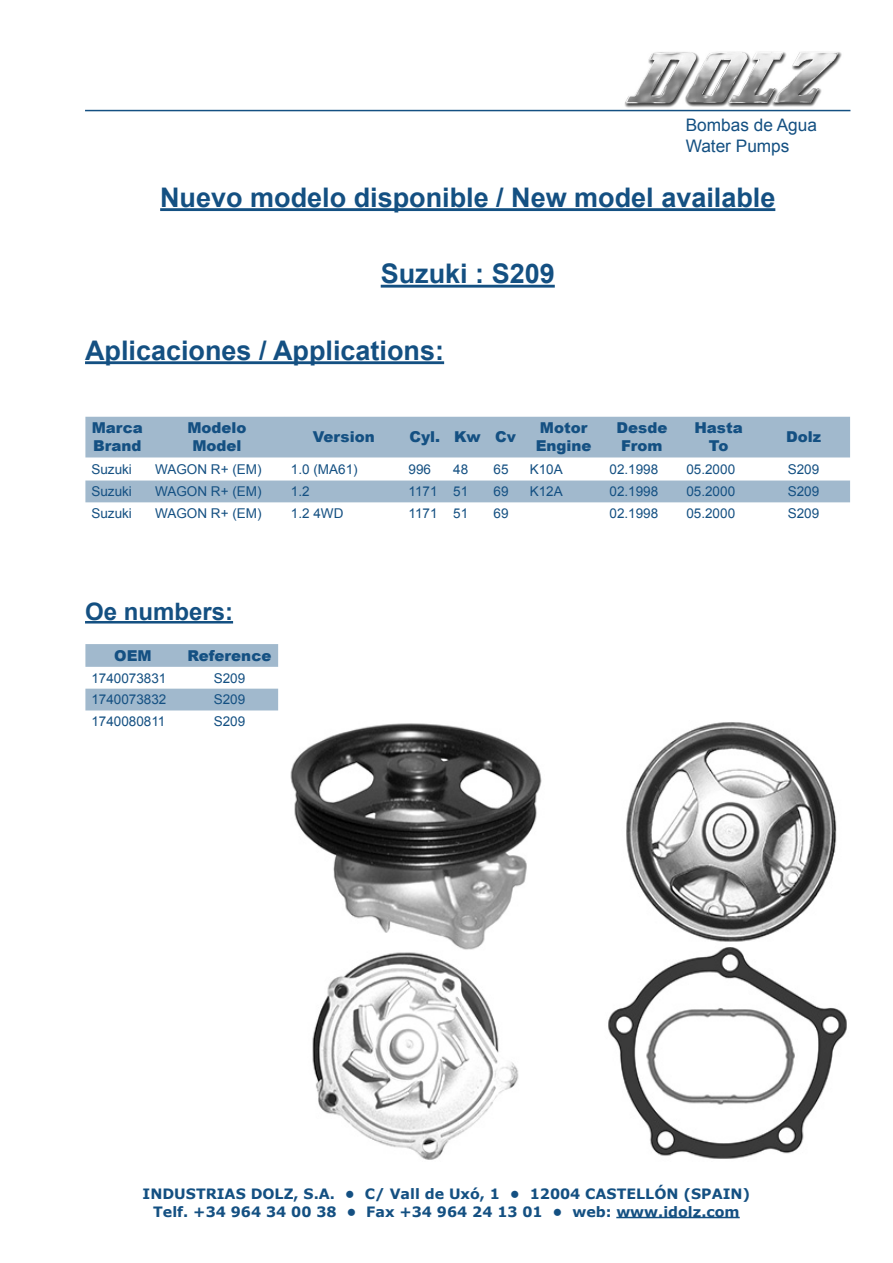
<style>
.page{position:relative;width:893px;height:1263px;background:#fff}
.page>*{position:absolute;margin:0;border:0;box-sizing:border-box;transform-origin:0 0}
.t1{font:700 27px "Arial";color:#145082}
.t2{font:700 24px "Arial";color:#145082}
.t3{font:17.25px "Arial";color:#145082}
.t4{font:900 15px/18px "Arial";color:#145082}
.t5{font:700 14.25px/17.1px "Verdana";color:#145082;text-align:center}
.t6{font:13.5px "Arial";color:#145082}
</style>
<div class="page">
<img style="left:610px;top:51px;width:240px;height:61px">
<hr style="left:85px;top:110px;width:765px;height:1px;background:#145082">
<hr style="left:160px;top:208px;width:615px;height:3px;background:#145082">
<hr style="left:85px;top:361px;width:359px;height:3px;background:#145082">
<hr style="left:616px;top:1217px;width:124px;height:1px;background:#145082">
<hr style="left:381px;top:285px;width:174px;height:3px;background:#145082">
<hr style="left:85px;top:621px;width:148px;height:2px;background:#145082">
<img style="left:290px;top:722px;width:557px;height:438px">
<svg style="left:85px;top:417px;width:765px;height:85px;fill:#a1b9cd"></svg>
<svg style="left:85px;top:644px;width:193px;height:66px"></svg>
<p class="t3" style="left:686px;top:113px;width:133px">Bombas de Agua</p>
<p class="t3" style="left:686px;top:134px;width:105px">Water Pumps</p>
<h1 class="t1" style="left:160px;top:179px;width:617px">Nuevo modelo disponible / New model available</h1>
<p class="t1" style="left:381px;top:256px;width:176px">Suzuki : S209</p>
<h1 class="t1" style="left:85px;top:332px;width:361px">Aplicaciones / Applications:</h1>
<p class="t4" style="left:92px;top:419px;width:53px">Marca<br>Brand</p>
<p class="t4" style="left:187px;top:419px;width:61px">Modelo</p>
<p class="t4" style="left:192px;top:437px;width:51px">Model</p>
<p class="t4" style="left:313px;top:428px;width:64px">Version</p>
<p class="t4" style="left:409px;top:428px;width:32px">Cyl.</p>
<p class="t4" style="left:454px;top:428px;width:28px">Kw</p>
<p class="t4" style="left:495px;top:428px;width:22px">Cv</p>
<p class="t4" style="left:536px;top:419px;width:57px">Motor<br>Engine</p>
<p class="t4" style="left:616px;top:419px;width:52px;text-align:center">Desde<br>From</p>
<p class="t4" style="left:694px;top:419px;width:50px;text-align:center">Hasta<br>To</p>
<p class="t4" style="left:786px;top:428px;width:37px">Dolz</p>
<p class="t6" style="left:91px;top:460px;width:42px">Suzuki</p>
<p class="t6" style="left:155px;top:460px;width:108px">WAGON R+ (EM)</p>
<p class="t6" style="left:291px;top:460px;width:68px">1.0 (MA61)</p>
<p class="t6" style="left:409px;top:460px;width:24px">996</p>
<p class="t6" style="left:453px;top:460px;width:17px">48</p>
<p class="t6" style="left:494px;top:460px;width:17px">65</p>
<p class="t6" style="left:530px;top:460px;width:35px">K10A</p>
<p class="t6" style="left:609px;top:460px;width:50px">02.1998</p>
<p class="t6" style="left:686px;top:460px;width:50px">05.2000</p>
<p class="t6" style="left:788px;top:460px;width:33px">S209</p>
<p class="t6" style="left:91px;top:483px;width:42px">Suzuki</p>
<p class="t6" style="left:155px;top:483px;width:108px">WAGON R+ (EM)</p>
<p class="t6" style="left:291px;top:483px;width:20px">1.2</p>
<p class="t6" style="left:409px;top:483px;width:31px">1171</p>
<p class="t6" style="left:453px;top:483px;width:17px">51</p>
<p class="t6" style="left:494px;top:483px;width:17px">69</p>
<p class="t6" style="left:530px;top:483px;width:35px">K12A</p>
<p class="t6" style="left:609px;top:483px;width:50px">02.1998</p>
<p class="t6" style="left:686px;top:483px;width:50px">05.2000</p>
<p class="t6" style="left:788px;top:483px;width:33px">S209</p>
<p class="t6" style="left:91px;top:505px;width:42px">Suzuki</p>
<p class="t6" style="left:155px;top:505px;width:108px">WAGON R+ (EM)</p>
<p class="t6" style="left:291px;top:505px;width:54px">1.2 4WD</p>
<p class="t6" style="left:409px;top:505px;width:31px">1171</p>
<p class="t6" style="left:453px;top:505px;width:17px">51</p>
<p class="t6" style="left:494px;top:505px;width:17px">69</p>
<p class="t6" style="left:609px;top:505px;width:50px">02.1998</p>
<p class="t6" style="left:686px;top:505px;width:50px">05.2000</p>
<p class="t6" style="left:788px;top:505px;width:33px">S209</p>
<p class="t2" style="left:85px;top:595px;width:150px">Oe numbers:</p>
<p class="t4" style="left:114px;top:646px;width:39px">OEM</p>
<p class="t4" style="left:188px;top:646px;width:85px">Reference</p>
<p class="t6" style="left:91px;top:669px;width:77px">1740073831</p>
<p class="t6" style="left:214px;top:669px;width:33px">S209</p>
<p class="t6" style="left:91px;top:691px;width:77px">1740073832</p>
<p class="t6" style="left:214px;top:691px;width:33px">S209</p>
<p class="t6" style="left:91px;top:713px;width:76px">1740080811</p>
<p class="t6" style="left:214px;top:713px;width:33px">S209</p>
<p class="t5" style="left:143px;top:1185px;width:609px">INDUSTRIAS DOLZ, S.A. • C/ Vall de Uxó, 1 • 12004 CASTELLÓN (SPAIN)<br>Telf. +34 964 34 00 38 • Fax +34 964 24 13 01 • web: www.idolz.com</p>
</div>
